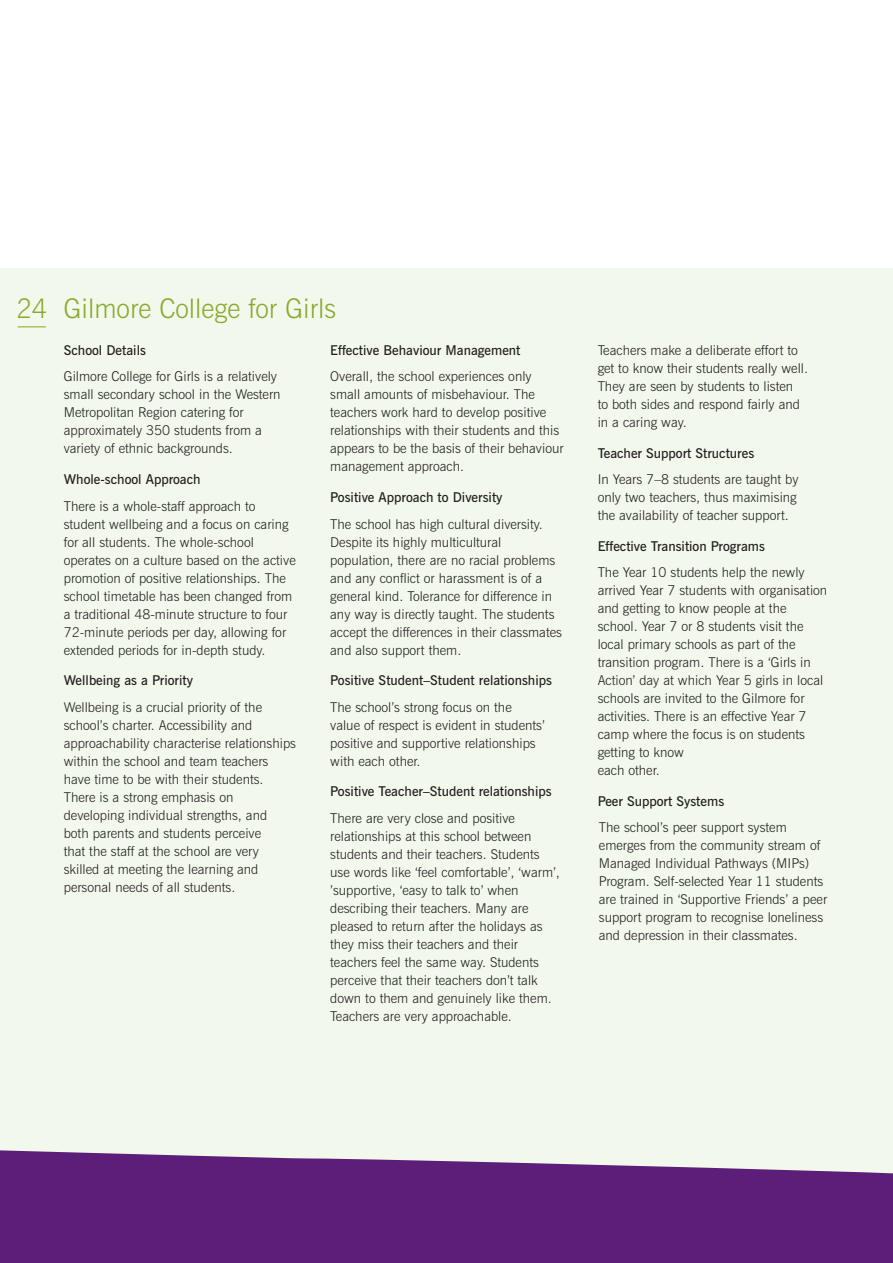
<style>
.page{position:relative;width:893px;height:1263px;background:#fff}
.page>*{position:absolute;margin:0;border:0;box-sizing:border-box;transform-origin:0 0}
.t1{font:300 27px "News Gothic BT";color:#88ab2e}
.t2{font:300 13.5px/18px "News Gothic BT";color:#231f20}
.t3{font:600 13.5px "News Gothic BT";color:#231f20}
</style>
<div class="page">
<div style="left:0;top:268px;width:892px;height:956px;background:#f3f8ec"></div>
<svg style="left:0;top:1150px;width:892px;height:113px;background:#6c3484"></svg>
<svg style="left:18px;top:326px;width:28px;height:1px"></svg>
<h1 class="t1" style="left:16px;top:299px;width:321px">24 Gilmore College for Girls</h1>
<p class="t3" style="left:64px;top:345px;width:84px">School Details</p>
<p class="t2" style="left:64px;top:369px;width:218px">Gilmore College for Girls is a relatively small secondary school in the Western Metropolitan Region catering for approximately 350 students from a variety of ethnic backgrounds.</p>
<p class="t3" style="left:64px;top:474px;width:138px">Whole-school Approach</p>
<p class="t2" style="left:64px;top:498px;width:233px">There is a whole-staff approach to student wellbeing and a focus on caring for all students. The whole-school operates on a culture based on the active promotion of positive relationships. The school timetable has been changed from a traditional 48-minute structure to four 72-minute periods per day, allowing for extended periods for in-depth study.</p>
<p class="t3" style="left:64px;top:675px;width:131px">Wellbeing as a Priority</p>
<p class="t2" style="left:64px;top:700px;width:234px">Wellbeing is a crucial priority of the school’s charter. Accessibility and approachability characterise relationships within the school and team teachers have time to be with their students.<br>There is a strong emphasis on developing individual strengths, and<br>both parents and students perceive<br>that the staff at the school are very skilled at meeting the learning and personal needs of all students.</p>
<p class="t3" style="left:330px;top:345px;width:192px">Effective Behaviour Management</p>
<p class="t2" style="left:330px;top:369px;width:235px">Overall, the school experiences only small amounts of misbehaviour. The teachers work hard to develop positive relationships with their students and this appears to be the basis of their behaviour management approach.</p>
<p class="t3" style="left:330px;top:492px;width:174px">Positive Approach to Diversity</p>
<p class="t2" style="left:330px;top:516px;width:233px">The school has high cultural diversity.<br>Despite its highly multicultural population, there are no racial problems and any conflict or harassment is of a general kind. Tolerance for difference in any way is directly taught. The students accept the differences in their classmates and also support them.</p>
<p class="t3" style="left:330px;top:675px;width:223px">Positive Student–Student relationships</p>
<p class="t2" style="left:330px;top:700px;width:216px">The school’s strong focus on the value of respect is evident in students’ positive and supportive relationships with each other.</p>
<p class="t3" style="left:330px;top:787px;width:223px">Positive Teacher–Student relationships</p>
<p class="t2" style="left:330px;top:811px;width:231px">There are very close and positive relationships at this school between students and their teachers. Students use words like ‘feel comfortable’, ‘warm’, ’supportive, ‘easy to talk to’ when describing their teachers. Many are pleased to return after the holidays as they miss their teachers and their teachers feel the same way. Students perceive that their teachers don’t talk down to them and genuinely like them.<br>Teachers are very approachable.</p>
<p class="t2" style="left:597px;top:343px;width:212px">Teachers make a deliberate effort to get to know their students really well.<br>They are seen by students to listen<br>to both sides and respond fairly and in a caring way.</p>
<p class="t3" style="left:597px;top:448px;width:158px">Teacher Support Structures</p>
<p class="t2" style="left:597px;top:472px;width:202px">In Years 7–8 students are taught by only two teachers, thus maximising the availability of teacher support.</p>
<p class="t3" style="left:597px;top:541px;width:169px">Effective Transition Programs</p>
<p class="t2" style="left:597px;top:565px;width:231px">The Year 10 students help the newly arrived Year 7 students with organisation and getting to know people at the school. Year 7 or 8 students visit the local primary schools as part of the transition program. There is a ‘Girls in Action’ day at which Year 5 girls in local schools are invited to the Gilmore for activities. There is an effective Year 7 camp where the focus is on students getting to know<br>each other.</p>
<p class="t3" style="left:597px;top:796px;width:128px">Peer Support Systems</p>
<p class="t2" style="left:599px;top:820px;width:230px">The school’s peer support system emerges from the community stream of Managed Individual Pathways (MIPs)<br>Program. Self-selected Year 11 students are trained in ‘Supportive Friends’ a peer support program to recognise loneliness and depression in their classmates.</p>
</div>
